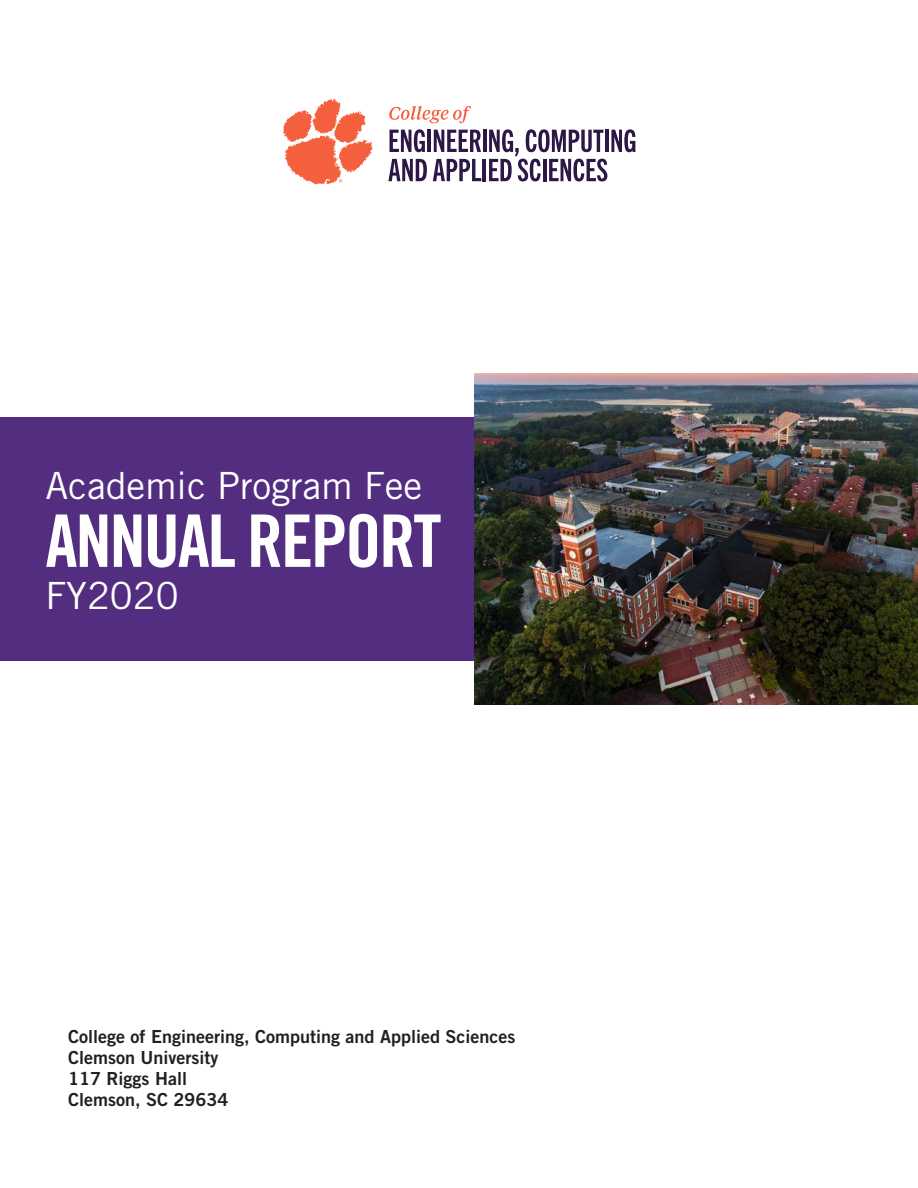
<style>
.page{position:relative;width:918px;height:1188px;background:#fff}
.page>*{position:absolute;margin:0;border:0;box-sizing:border-box;transform-origin:0 0}
.t1{font:72.6px "Trade Gothic LT Std Bd Cn 20";letter-spacing:-.03em;color:#fff}
.t2{font:37.5px "Trade Gothic LT Std";color:#fff}
.t3{font:18px "Trade Gothic LT Std Bd 2";color:#231f20}
</style>
<div class="page">
<div style="left:0;top:417px;width:864px;height:243px;background:#522d80"></div>
<img style="left:474px;top:374px;width:444px;height:330px">
<svg style="left:389px;top:106px;width:82px;height:17px"></svg>
<svg style="left:390px;top:129px;width:35px;height:23px"></svg>
<hr style="left:427px;top:130px;width:4px;height:22px;background:#2c1746">
<svg style="left:434px;top:130px;width:47px;height:22px"></svg>
<hr style="left:483px;top:130px;width:3px;height:22px;background:#2c1746">
<svg style="left:388px;top:159px;width:39px;height:22px"></svg>
<svg style="left:433px;top:159px;width:48px;height:22px"></svg>
<hr style="left:483px;top:159px;width:3px;height:22px;background:#2c1746">
<svg style="left:489px;top:129px;width:146px;height:52px"></svg>
<svg style="left:283px;top:99px;width:90px;height:86px"></svg>
<p class="t2" style="left:45px;top:463px;width:379px">Academic Program Fee</p>
<p class="t1" style="left:45px;top:497px;width:398px">ANNUAL REPORT</p>
<p class="t2" style="left:45px;top:573px;width:135px">FY2020</p>
<p class="t3" style="left:68px;top:1026px;width:449px">College of Engineering, Computing and Applied Sciences</p>
<p class="t3" style="left:68px;top:1047px;width:152px">Clemson University</p>
<p class="t3" style="left:68px;top:1068px;width:120px">117 Riggs Hall</p>
<p class="t3" style="left:68px;top:1089px;width:162px">Clemson, SC 29634</p>
</div>
